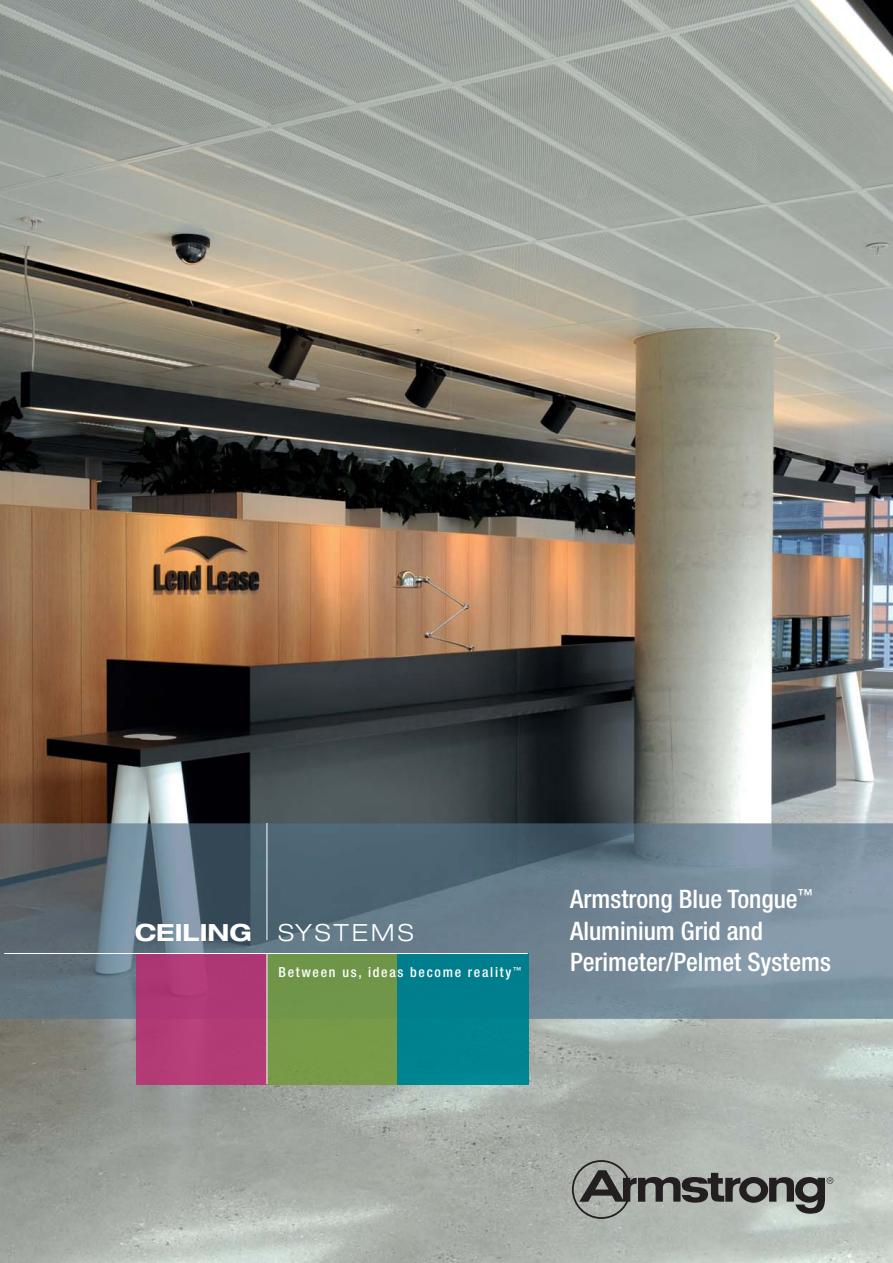
<style>
.page{position:relative;width:893px;height:1263px;background:#fff}
.page>*{position:absolute;margin:0;border:0;box-sizing:border-box;transform-origin:0 0}
.t1{font:500 condensed 25.5px/31.5px "Helvetica Neue";color:#fff}
.t2{font:700 expanded 23.7px "Helvetica Neue";color:#fff}
.t3{font:500 condensed 13.8px "Helvetica Neue";letter-spacing:.125em;color:#fff}
.s1{font-weight:300}
</style>
<div class="page">
<img style="left:0;top:0;width:893px;height:1263px">
<svg style="left:572px;top:1160px;width:261px;height:59px;background:#8c8f8b"></svg>
<img style="left:0;top:823px;width:893px;height:196px">
<img style="left:137px;top:954px;width:391px;height:130px">
<hr style="left:267px;top:953px;width:1px;height:131px;background:#fff">
<hr style="left:267px;top:823px;width:1px;height:117px;background:#fff">
<hr style="left:4px;top:953px;width:524px;height:1px;background:#fff">
<p class="t2" style="left:135px;top:919px;width:280px">CEILING <span class="s1">SYSTEMS</span></p>
<p class="t3" style="left:279px;top:967px;width:244px">Between us, ideas become reality<sup>™</sup></p>
<p class="t1" style="left:570px;top:885px;width:262px">Armstrong Blue Tongue<sup>™<br></sup>Aluminium Grid and<br>Perimeter/Pelmet Systems</p>
</div>
